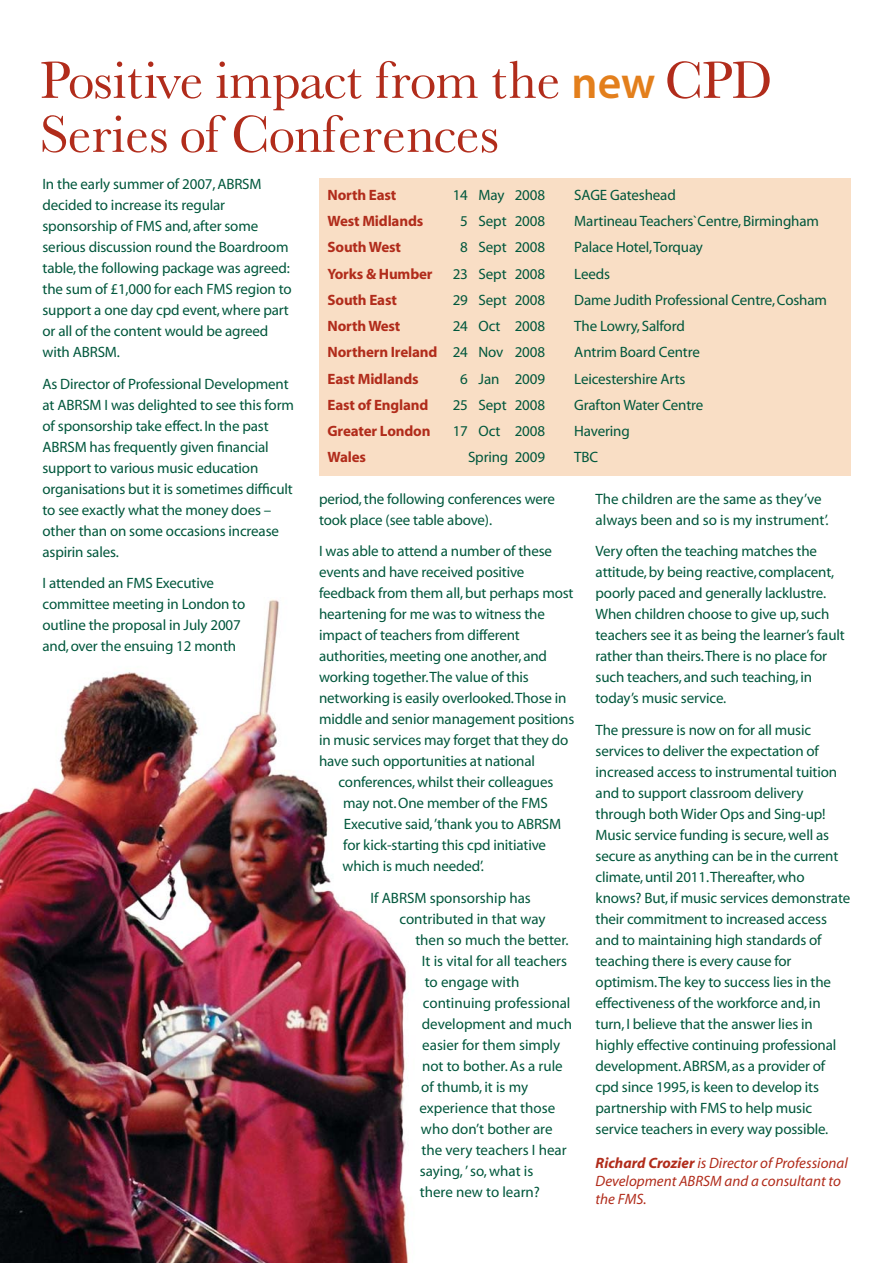
<style>
.page{position:relative;width:893px;height:1263px;background:#fff}
.page>*{position:absolute;margin:0;border:0;box-sizing:border-box;transform-origin:0 0}
.t1{font:54px/54px "Baskerville No 2 BT";letter-spacing:-.035em;color:#b12c1b}
.t2{font:15px/21px "Myriad MM 400 600";letter-spacing:-.01em;color:#00573c}
.t3{font:15px "Myriad MM 700 600";letter-spacing:-.01em;color:#b12c1b}
.t4{font:15px/18px "Myriad MM It 400 600";color:#b12c1b}
.s1{font-family:"Myriad MM 565 600";font-size:45.75px;color:#e37f1c}
.s2{font-family:"Myriad MM 400 600";color:#00573c}
.s3{font-family:"Myriad MM It 700 600"}
</style>
<div class="page">
<div style="left:319px;top:179px;width:531px;height:297px;background:#f9dec5"></div>
<img style="left:0;top:599px;width:408px;height:664px">
<h1 class="t1" style="left:40px;top:58px;width:733px">Positive impact from the <span class="s1">new</span> CPD<br>Series of Conferences</h1>
<p class="t3" style="left:327px;top:189px;width:70px">North East</p>
<p class="t2" style="left:452px;top:186px;width:94px">14 May 2008</p>
<p class="t2" style="left:574px;top:186px;width:103px">SAGE Gateshead</p>
<p class="t3" style="left:327px;top:216px;width:97px">West Midlands</p>
<p class="t2" style="left:460px;top:212px;width:86px">5 Sept 2008</p>
<p class="t2" style="left:574px;top:212px;width:246px">Martineau Teachers`Centre, Birmingham</p>
<p class="t3" style="left:327px;top:242px;width:75px">South West</p>
<p class="t2" style="left:460px;top:238px;width:86px">8 Sept 2008</p>
<p class="t2" style="left:574px;top:238px;width:130px">Palace Hotel,Torquay</p>
<p class="t3" style="left:327px;top:268px;width:107px">Yorks &amp; Humber</p>
<p class="t2" style="left:452px;top:265px;width:94px">23 Sept 2008</p>
<p class="t2" style="left:574px;top:265px;width:37px">Leeds</p>
<p class="t3" style="left:327px;top:294px;width:71px">South East</p>
<p class="t2" style="left:452px;top:291px;width:94px">29 Sept 2008</p>
<p class="t2" style="left:574px;top:291px;width:254px">Dame Judith Professional Centre, Cosham</p>
<p class="t3" style="left:327px;top:321px;width:74px">North West</p>
<p class="t2" style="left:452px;top:317px;width:94px">24 Oct 2008</p>
<p class="t2" style="left:574px;top:317px;width:112px">The Lowry, Salford</p>
<p class="t3" style="left:327px;top:347px;width:219px">Northern Ireland <span class="s2">24 Nov 2008</span></p>
<p class="t2" style="left:574px;top:343px;width:127px">Antrim Board Centre</p>
<p class="t3" style="left:327px;top:373px;width:93px">East Midlands</p>
<p class="t2" style="left:460px;top:370px;width:86px">6 Jan 2009</p>
<p class="t2" style="left:574px;top:370px;width:113px">Leicestershire Arts</p>
<p class="t3" style="left:327px;top:399px;width:102px">East of England</p>
<p class="t2" style="left:452px;top:396px;width:94px">25 Sept 2008</p>
<p class="t2" style="left:574px;top:396px;width:130px">Grafton Water Centre</p>
<p class="t3" style="left:327px;top:426px;width:104px">Greater London</p>
<p class="t2" style="left:452px;top:422px;width:94px">17 Oct 2008</p>
<p class="t2" style="left:574px;top:422px;width:57px">Havering</p>
<p class="t3" style="left:327px;top:452px;width:40px">Wales</p>
<p class="t2" style="left:468px;top:448px;width:79px">Spring 2009</p>
<p class="t2" style="left:574px;top:448px;width:25px">TBC</p>
<p class="t2" style="left:43px;top:175px;width:250px">In the early summer of 2007, ABRSM decided to increase its regular sponsorship of FMS and, after some serious discussion round the Boardroom table, the following package was agreed: the sum of £1,000 for each FMS region to support a one day cpd event, where part or all of the content would be agreed with ABRSM.</p>
<p class="t2" style="left:43px;top:375px;width:253px">As Director of Professional Development at ABRSM I was delighted to see this form of sponsorship take effect. In the past ABRSM has frequently given financial support to various music education organisations but it is sometimes difficult to see exactly what the money does – other than on some occasions increase aspirin sales.</p>
<p class="t2" style="left:43px;top:574px;width:204px">I attended an FMS Executive committee meeting in London to outline the proposal in July 2007 and, over the ensuing 12 month</p>
<p class="t2" style="left:319px;top:490px;width:237px">period, the following conferences were took place (see table above).</p>
<p class="t2" style="left:319px;top:542px;width:257px">I was able to attend a number of these events and have received positive feedback from them all, but perhaps most heartening for me was to witness the impact of teachers from different authorities, meeting one another, and working together.The value of this networking is easily overlooked.Those in middle and senior management positions in music services may forget that they do have such opportunities at national</p>
<p class="t2" style="left:338px;top:773px;width:224px">conferences, whilst their colleagues may not. One member of the FMS<br>Executive said, ’thank you to ABRSM for kick-starting this cpd initiative which is much needed’.</p>
<p class="t2" style="left:370px;top:889px;width:162px">If ABRSM sponsorship has</p>
<p class="t2" style="left:399px;top:910px;width:148px">contributed in that way</p>
<p class="t2" style="left:415px;top:931px;width:155px">then so much the better.</p>
<p class="t2" style="left:422px;top:952px;width:147px">It is vital for all teachers</p>
<p class="t2" style="left:424px;top:973px;width:96px">to engage with</p>
<p class="t2" style="left:423px;top:994px;width:149px">continuing professional</p>
<p class="t2" style="left:422px;top:1015px;width:152px">development and much</p>
<p class="t2" style="left:422px;top:1036px;width:139px">easier for them simply</p>
<p class="t2" style="left:422px;top:1057px;width:142px">not to bother. As a rule</p>
<p class="t2" style="left:421px;top:1078px;width:108px">of thumb, it is my</p>
<p class="t2" style="left:419px;top:1099px;width:137px">experience that those</p>
<p class="t2" style="left:421px;top:1120px;width:133px">who don’t bother are</p>
<p class="t2" style="left:421px;top:1141px;width:147px">the very teachers I hear</p>
<p class="t2" style="left:420px;top:1162px;width:115px">saying, ’ so, what is</p>
<p class="t2" style="left:419px;top:1183px;width:122px">there new to learn?</p>
<p class="t2" style="left:595px;top:490px;width:234px">The children are the same as they’ve always been and so is my instrument’.</p>
<p class="t2" style="left:595px;top:542px;width:251px">Very often the teaching matches the attitude, by being reactive, complacent, poorly paced and generally lacklustre.<br>When children choose to give up, such teachers see it as being the learner’s fault rather than theirs.There is no place for such teachers, and such teaching, in today’s music service.</p>
<p class="t2" style="left:595px;top:721px;width:256px">The pressure is now on for all music services to deliver the expectation of increased access to instrumental tuition and to support classroom delivery through both Wider Ops and Sing-up!<br>Music service funding is secure, well as secure as anything can be in the current climate, until 2011.Thereafter, who knows? But, if music services demonstrate their commitment to increased access and to maintaining high standards of teaching there is every cause for optimism.The key to success lies in the effectiveness of the workforce and, in turn, I believe that the answer lies in highly effective continuing professional development. ABRSM, as a provider of cpd since 1995, is keen to develop its partnership with FMS to help music service teachers in every way possible.</p>
<p class="t4" style="left:595px;top:1156px;width:254px"><span class="s3">Richard Crozier</span> is Director of Professional<br>Development ABRSM and a consultant to the FMS.</p>
</div>
